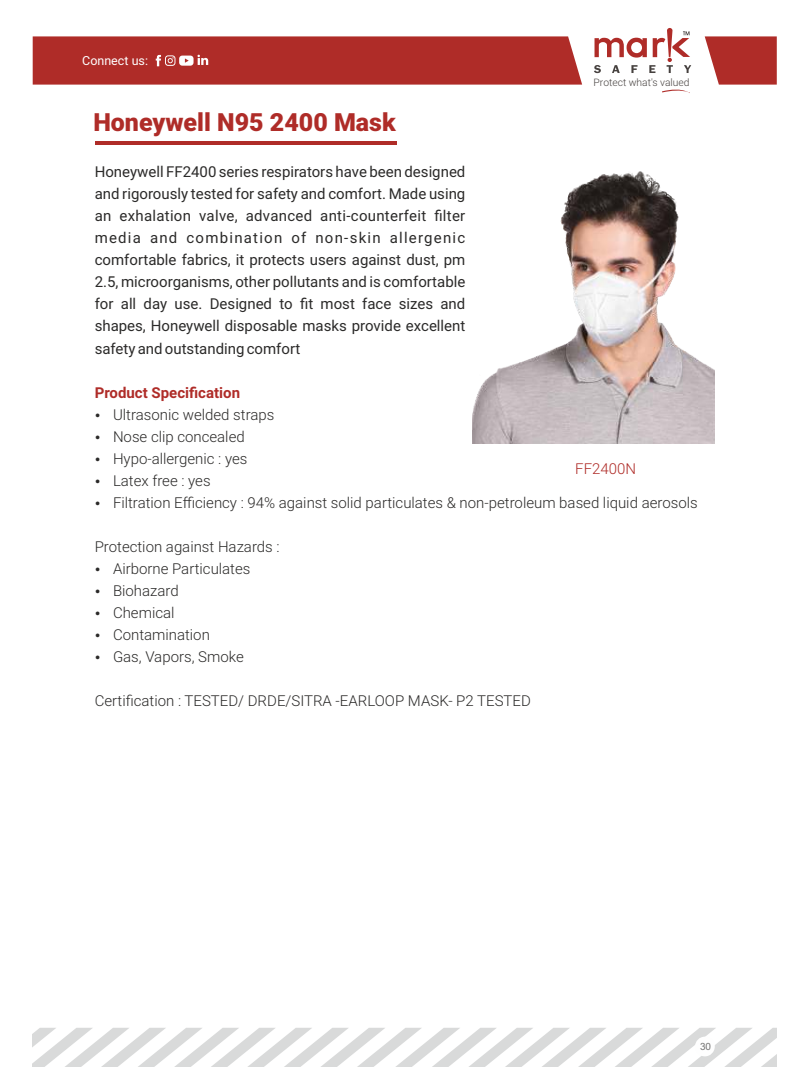
<style>
.page{position:relative;width:810px;height:1080px;background:#fff}
.page>*{position:absolute;margin:0;border:0;box-sizing:border-box;transform-origin:0 0}
.t1{font:900 25px "Roboto";color:#af2c28}
.t2{font:15px/22px "Roboto";color:#2b2a29;text-align:justify}
.t3{font:300 15px/22px "Roboto";color:#2b2a29}
.t4{font:700 15px "Roboto";color:#af2c28}
.t5{font:300 15px "Roboto";color:#af2c28}
.t6{font:12.5px "Roboto";color:#fefefe}
.t7{font:300 10.25px "Roboto";color:#46413f}
.t8{font:10px "Arial";color:#727271}
</style>
<div class="page">
<svg style="left:33px;top:1028px;width:744px;height:38px"></svg>
<svg style="left:662px;top:89px;width:28px;height:4px"></svg>
<svg style="left:594px;top:28px;width:97px;height:45px"></svg>
<svg style="left:705px;top:36px;width:72px;height:49px;background:#b74340"></svg>
<div style="left:33px;top:36px;width:549px;height:49px;background:#af2c28"></div>
<hr style="left:95px;top:142px;width:302px;height:3px;background:#af2c28">
<img style="left:472px;top:171px;width:243px;height:273px">
<div style="left:695px;top:1037px;width:20px;height:19px;background:#fefefe;border-radius:50%"></div>
<p class="t6" style="left:82px;top:56px;width:67px">Connect us:</p>
<h1 class="t1" style="left:93px;top:113px;width:304px">Honeywell N95 2400 Mask</h1>
<p class="t2" style="left:95px;top:162px;width:372px">Honeywell FF2400 series respirators have been designed and rigorously tested for safety and comfort. Made using an exhalation valve, advanced anti-counterfeit filter media and combination of non-skin allergenic comfortable fabrics, it protects users against dust, pm 2.5, microorganisms, other pollutants and is comfortable for all day use. Designed to fit most face sizes and shapes, Honeywell disposable masks provide excellent safety and outstanding comfort</p>
<p class="t4" style="left:95px;top:386px;width:147px">Product Specification</p>
<p class="t7" style="left:594px;top:78px;width:97px">Protect what's valued</p>
<p class="t3" style="left:113px;top:405px;width:163px">Ultrasonic welded straps</p>
<p class="t3" style="left:113px;top:449px;width:586px">Hypo-allergenic : yes<br>Latex free : yes<br>Filtration Efficiency : 94% against solid particulates &amp; non-petroleum based liquid aerosols</p>
<p class="t3" style="left:113px;top:427px;width:133px">Nose clip concealed</p>
<p class="t5" style="left:575px;top:463px;width:62px">FF2400N</p>
<p class="t3" style="left:95px;top:537px;width:186px">Protection against Hazards :</p>
<p class="t3" style="left:113px;top:559px;width:139px">Airborne Particulates</p>
<p class="t3" style="left:113px;top:581px;width:67px">Biohazard</p>
<p class="t3" style="left:113px;top:603px;width:63px">Chemical</p>
<p class="t3" style="left:113px;top:626px;width:98px">Contamination</p>
<p class="t3" style="left:113px;top:648px;width:132px">Gas, Vapors, Smoke</p>
<p class="t3" style="left:95px;top:692px;width:438px">Certification : TESTED/ DRDE/SITRA -EARLOOP MASK- P2 TESTED</p>
<p class="t8" style="left:700px;top:1043px;width:13px">30</p>
</div>
